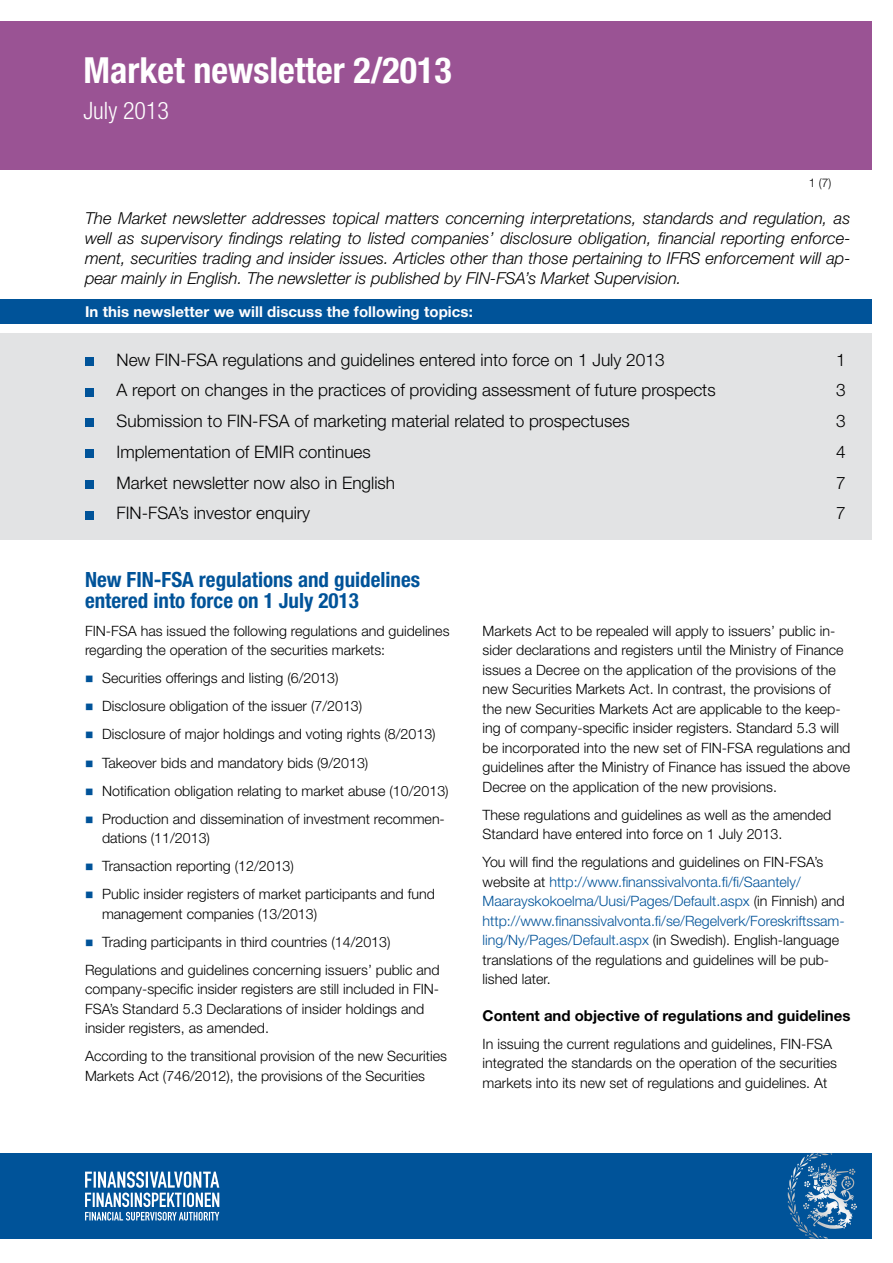
<style>
.page{position:relative;width:893px;height:1263px;background:#fff}
.page>*{position:absolute;margin:0;border:0;box-sizing:border-box;transform-origin:0 0}
.t1{font:700 condensed 36px "Helvetica Neue LT Std";color:#fff}
.t2{font:300 condensed 24px "Helvetica Neue LT Std";color:#fff}
.t3{font:700 condensed 21px/21px "Helvetica Neue LT Std";color:#005399}
.t4{font:300 17.25px "Helvetica Neue LT Std";color:#000}
.t5{font:italic 300 16.5px/19.8px "Helvetica Neue LT Std";color:#000;text-align:justify}
.t6{font:700 15px "Helvetica Neue LT Std";letter-spacing:.005em;color:#fff}
.t7{font:700 15px "Helvetica Neue LT Std";color:#000}
.t8{font:300 14.25px/19.5px "Helvetica Neue LT Std";color:#000}
.t9{font:300 14.25px/19.5px "Helvetica Neue LT Std";color:#005399}
.t10{font:300 12px "Helvetica Neue LT Std";color:#000}
.s1{color:#000}
</style>
<div class="page">
<div style="left:0;top:21px;width:872px;height:149px;background:#9a5394"></div>
<div style="left:0;top:1153px;width:872px;height:85px;background:#005399"></div>
<svg style="left:800px;top:1153px;width:32px;height:13px"></svg>
<svg style="left:85px;top:1171px;width:134px;height:49px"></svg>
<div style="left:0;top:299px;width:872px;height:25px;background:#005399"></div>
<div style="left:0;top:333px;width:872px;height:207px;background:#e2e3e4"></div>
<div style="left:85px;top:357px;width:9px;height:9px;background:#005399"></div>
<div style="left:85px;top:388px;width:9px;height:8px;background:#005399"></div>
<div style="left:85px;top:419px;width:9px;height:8px;background:#005399"></div>
<div style="left:85px;top:449px;width:9px;height:9px;background:#005399"></div>
<div style="left:85px;top:480px;width:9px;height:9px;background:#005399"></div>
<div style="left:85px;top:511px;width:9px;height:8px;background:#005399"></div>
<h1 class="t1" style="left:84px;top:49px;width:370px">Market newsletter 2/2013</h1>
<h2 class="t2" style="left:84px;top:97px;width:87px">July 2013</h2>
<p class="t10" style="left:809px;top:176px;width:24px">1 (7)</p>
<p class="t5" style="left:85px;top:208px;width:767px">The Market newsletter addresses topical matters concerning interpretations, standards and regulation, as well as supervisory findings relating to listed companies’ disclosure obligation, financial reporting enforce&shy;ment, securities trading and insider issues. Articles other than those pertaining to IFRS enforcement will ap&shy;pear mainly in English. The newsletter is published by FIN-FSA’s Market Supervision.</p>
<p class="t6" style="left:85px;top:302px;width:389px">In this newsletter we will discuss the following topics:</p>
<p class="t4" style="left:117px;top:349px;width:550px">New FIN-FSA regulations and guidelines entered into force on 1 July 2013</p>
<p class="t4" style="left:836px;top:349px;width:11px">1</p>
<p class="t4" style="left:117px;top:380px;width:601px">A report on changes in the practices of providing assessment of future prospects</p>
<p class="t4" style="left:836px;top:380px;width:11px">3</p>
<p class="t4" style="left:117px;top:410px;width:515px">Submission to FIN-FSA of marketing material related to prospectuses</p>
<p class="t4" style="left:836px;top:410px;width:11px">3</p>
<p class="t4" style="left:117px;top:441px;width:256px">Implementation of EMIR continues</p>
<p class="t4" style="left:836px;top:441px;width:11px">4</p>
<p class="t4" style="left:117px;top:472px;width:280px">Market newsletter now also in English</p>
<p class="t4" style="left:836px;top:472px;width:11px">7</p>
<p class="t4" style="left:117px;top:503px;width:195px">FIN-FSA’s investor enquiry</p>
<p class="t4" style="left:836px;top:503px;width:11px">7</p>
<h3 class="t3" style="left:85px;top:569px;width:336px">New FIN-FSA regulations and guidelines entered into force on 1 July 2013</h3>
<p class="t8" style="left:85px;top:621px;width:366px">FIN-FSA has issued the following regulations and guidelines regarding the operation of the securities markets:</p>
<p class="t8" style="left:102px;top:664px;width:348px;line-height:28px">Securities offerings and listing (6/2013)<br>Disclosure obligation of the issuer (7/2013)<br>Disclosure of major holdings and voting rights (8/2013)<br>Takeover bids and mandatory bids (9/2013)<br>Notification obligation relating to market abuse (10/2013)<br>Production and dissemination of investment recommen-</p>
<p class="t8" style="left:102px;top:824px;width:334px;line-height:28px">dations (11/2013)<br>Transaction reporting (12/2013)<br>Public insider registers of market participants and fund</p>
<p class="t8" style="left:102px;top:903px;width:217px">management companies (13/2013)</p>
<p class="t8" style="left:102px;top:931px;width:290px">Trading participants in third countries (14/2013)</p>
<p class="t8" style="left:85px;top:959px;width:356px">Regulations and guidelines concerning issuers’ public and</p>
<p class="t8" style="left:85px;top:979px;width:356px">company-specific insider registers are still included in FIN-<br>FSA’s Standard 5.3 Declarations of insider holdings and insider registers, as amended.</p>
<p class="t8" style="left:85px;top:1046px;width:363px">According to the transitional provision of the new Securities<br>Markets Act (746/2012), the provisions of the Securities</p>
<p class="t8" style="left:483px;top:621px;width:369px">Markets Act to be repealed will apply to issuers’ public in&shy;sider declarations and registers until the Ministry of Finance issues a Decree on the application of the provisions of the new Securities Markets Act. In contrast, the provisions of the new Securities Markets Act are applicable to the keep&shy;ing of company-specific insider registers. Standard 5.3 will be incorporated into the new set of FIN-FSA regulations and guidelines after the Ministry of Finance has issued the above Decree on the application of the new provisions.</p>
<p class="t8" style="left:483px;top:804px;width:350px">These regulations and guidelines as well as the amended<br>Standard have entered into force on 1 July 2013.</p>
<p class="t9" style="left:483px;top:852px;width:364px"><span class="s1">You will find the regulations and guidelines on FIN-FSA’s website at</span> http://www.finanssivalvonta.fi/fi/Saantely/ Maarayskokoelma/Uusi/Pages/Default.aspx <span class="s1">(in Finnish) and </span>http://www.finanssivalvonta.fi/se/Regelverk/Foreskriftssam&shy;ling/Ny/Pages/Default.aspx <span class="s1">(in Swedish). English-language translations of the regulations and guidelines will be pub&shy;lished later.</span></p>
<p class="t7" style="left:483px;top:1006px;width:369px">Content and objective of regulations and guidelines</p>
<p class="t8" style="left:483px;top:1034px;width:356px">In issuing the current regulations and guidelines, FIN-FSA integrated the standards on the operation of the securities markets into its new set of regulations and guidelines. At</p>
</div>
